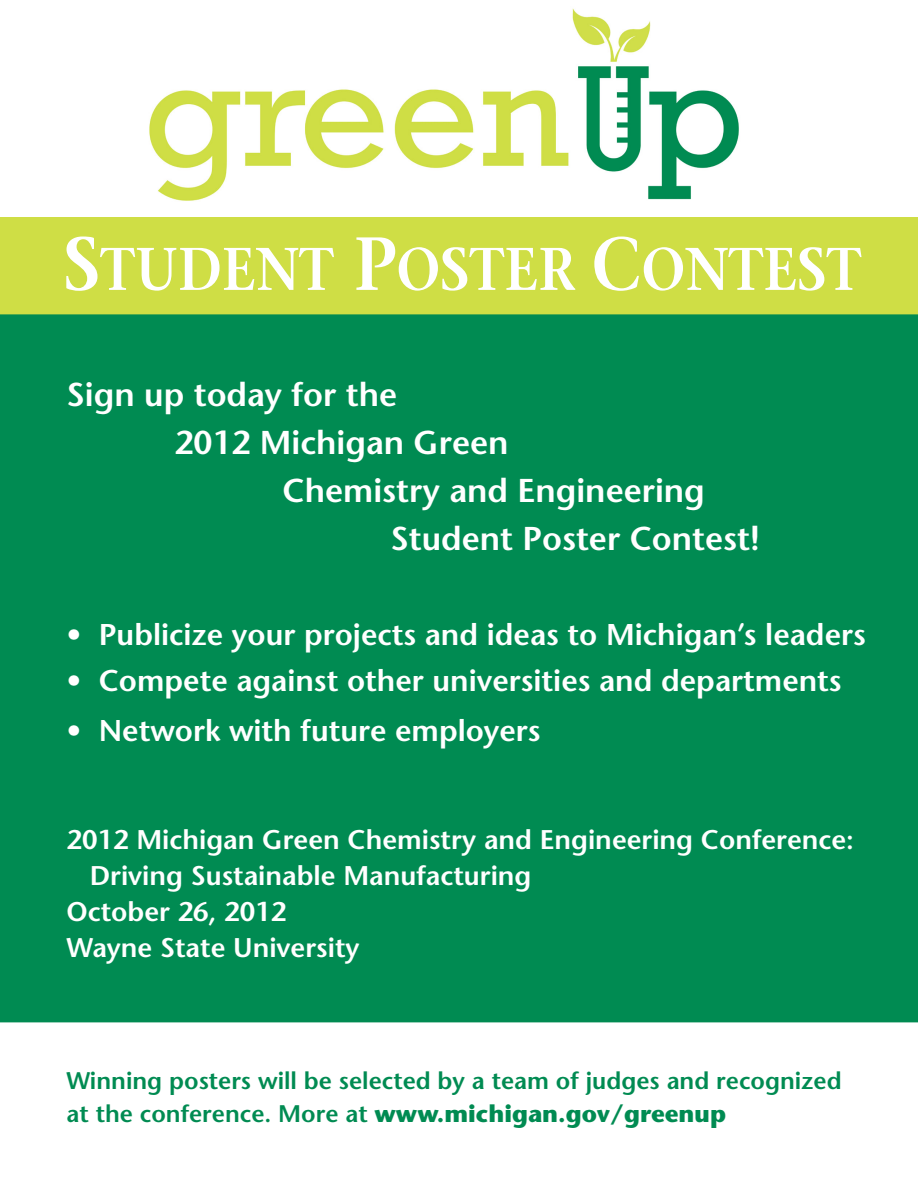
<style>
.page{position:relative;width:918px;height:1188px;background:#fff}
.page>*{position:absolute;margin:0;border:0;box-sizing:border-box;transform-origin:0 0}
.t1{font:600 60px "Stone Serif";color:#fff;scale:.9 1}
.t2{font:600 33px "Stone Sans";color:#fff}
.t3{font:600 30px "Stone Sans";color:#fff}
.t4{font:600 27px "Stone Sans";color:#fff}
.t5{font:600 24px/33px "Stone Sans";color:#008b52}
.s1{font-size:75px}
.s2{font-weight:700}
</style>
<div class="page">
<div style="left:0;top:217px;width:918px;height:102px;background:#cfde45"></div>
<div style="left:0;top:314px;width:918px;height:708px;background:#008b52"></div>
<img style="left:149px;top:8px;width:590px;height:193px">
<h1 class="t1" style="left:64px;top:232px;width:888px"><span class="s1">S</span>TUDENT <span class="s1">P</span>OSTER <span class="s1">C</span>ONTEST</h1>
<p class="t2" style="left:67px;top:374px;width:332px">Sign up today for the</p>
<p class="t2" style="left:175px;top:422px;width:335px">2012 Michigan Green</p>
<p class="t2" style="left:283px;top:470px;width:424px">Chemistry and Engineering</p>
<p class="t2" style="left:391px;top:518px;width:371px">Student Poster Contest!</p>
<p class="t3" style="left:67px;top:616px;width:801px">• Publicize your projects and ideas to Michigan’s leaders</p>
<p class="t3" style="left:67px;top:662px;width:777px">• Compete against other universities and departments</p>
<p class="t3" style="left:67px;top:712px;width:476px">• Network with future employers</p>
<p class="t4" style="left:67px;top:823px;width:789px">2012 Michigan Green Chemistry and Engineering Conference:</p>
<p class="t4" style="left:90px;top:859px;width:443px">Driving Sustainable Manufacturing</p>
<p class="t4" style="left:67px;top:895px;width:221px">October 26, 2012</p>
<p class="t4" style="left:67px;top:931px;width:294px">Wayne State University</p>
<p class="t5" style="left:67px;top:1064px;width:777px">Winning posters will be selected by a team of judges and recognized at the conference. More at <span class="s2">www.michigan.gov/greenup</span></p>
</div>
